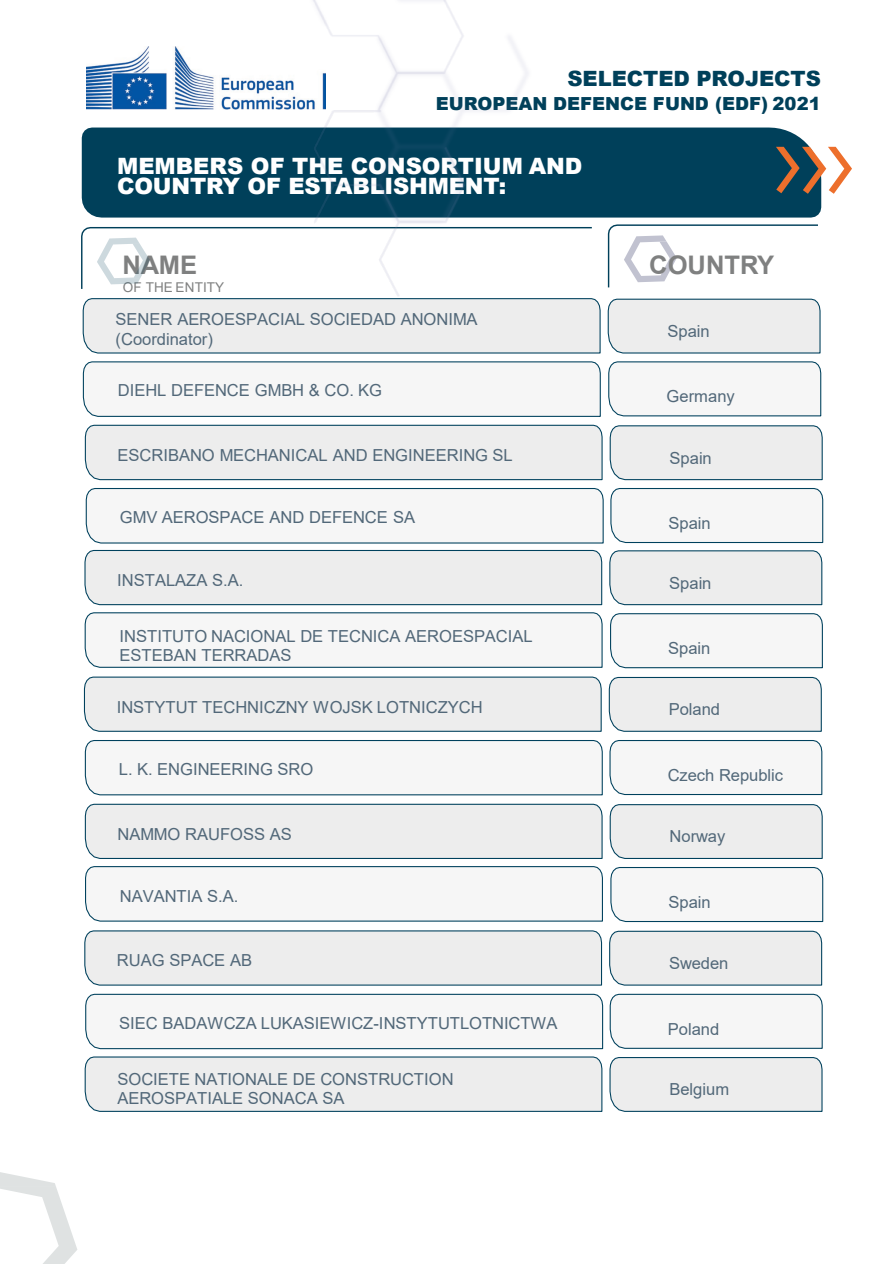
<style>
.page{position:relative;width:893px;height:1264px;background:#fff}
.page>*{position:absolute;margin:0;border:0;box-sizing:border-box;transform-origin:0 0}
.t1{font:700 25.5px "Arial";color:#7f8080}
.t2{font:900 22.5px/19.5px "Arial";color:#fff}
.t3{font:900 21px "Arial";letter-spacing:-.005em;color:#00405a}
.t4{font:900 18px "Arial";color:#00405a}
.t5{font:16.5px/19.8px "Arial";letter-spacing:-.005em;color:#526879}
.t6{font:13.5px "Arial";letter-spacing:.01em;color:#7f8080}
</style>
<div class="page">
<div style="left:82px;top:127px;width:739px;height:90px;background:#00405a"></div>
<svg style="left:608px;top:361px;width:213px;height:56px"></svg>
<svg style="left:607px;top:298px;width:214px;height:56px;background:#e2e5e7"></svg>
<svg style="left:82px;top:361px;width:519px;height:56px"></svg>
<svg style="left:82px;top:298px;width:519px;height:56px;background:#e3e5e7"></svg>
<svg style="left:607px;top:224px;width:211px;height:64px"></svg>
<svg style="left:81px;top:227px;width:511px;height:62px"></svg>
<svg style="left:775px;top:147px;width:77px;height:47px"></svg>
<svg style="left:0;top:1172px;width:77px;height:91px"></svg>
<img style="left:86px;top:46px;width:171px;height:63px">
<svg style="left:609px;top:425px;width:214px;height:55px;background:#e3e6e7"></svg>
<div style="left:84px;top:424px;width:519px;height:56px;background:#ededed"></div>
<svg style="left:610px;top:613px;width:213px;height:55px"></svg>
<svg style="left:84px;top:612px;width:519px;height:56px"></svg>
<svg style="left:84px;top:488px;width:739px;height:117px"></svg>
<svg style="left:609px;top:740px;width:213px;height:55px"></svg>
<svg style="left:608px;top:676px;width:214px;height:56px;background:#e3e6e7"></svg>
<div style="left:84px;top:740px;width:519px;height:55px;background:#f6f6f6"></div>
<svg style="left:83px;top:676px;width:519px;height:56px;background:#e3e6e7"></svg>
<img style="left:257px;top:0;width:326px;height:296px">
<svg style="left:610px;top:867px;width:213px;height:55px"></svg>
<svg style="left:609px;top:804px;width:214px;height:55px;background:#e2e5e6"></svg>
<svg style="left:85px;top:866px;width:518px;height:56px"></svg>
<svg style="left:84px;top:803px;width:519px;height:56px;background:#e3e6e7"></svg>
<svg style="left:609px;top:993px;width:214px;height:56px"></svg>
<svg style="left:609px;top:930px;width:213px;height:55px;background:#e4e7e8"></svg>
<div style="left:85px;top:993px;width:518px;height:56px;background:#f6f6f6"></div>
<div style="left:84px;top:930px;width:518px;height:55px;background:#ededed"></div>
<svg style="left:609px;top:1057px;width:214px;height:55px;background:#e2e5e6"></svg>
<svg style="left:84px;top:1056px;width:519px;height:56px;background:#e3e5e7"></svg>
<p class="t3" style="left:567px;top:63px;width:255px">SELECTED PROJECTS</p>
<p class="t4" style="left:436px;top:90px;width:386px">EUROPEAN DEFENCE FUND (EDF) 2021</p>
<h2 class="t2" style="left:117px;top:156px;width:466px">MEMBERS OF THE CONSORTIUM AND<br>COUNTRY OF ESTABLISHMENT:</h2>
<h1 class="t1" style="left:122px;top:247px;width:76px">NAME</h1>
<p class="t6" style="left:123px;top:277px;width:103px">OF THE ENTITY</p>
<p class="t5" style="left:116px;top:309px;width:363px">SENER AEROESPACIAL SOCIEDAD ANONIMA (Coordinator)</p>
<h1 class="t1" style="left:649px;top:247px;width:126px">COUNTRY</h1>
<p class="t5" style="left:667px;top:321px;width:44px">Spain</p>
<p class="t5" style="left:118px;top:380px;width:266px">DIEHL DEFENCE GMBH &amp; CO. KG</p>
<p class="t5" style="left:666px;top:386px;width:70px">Germany</p>
<p class="t5" style="left:118px;top:445px;width:396px">ESCRIBANO MECHANICAL AND ENGINEERING SL</p>
<p class="t5" style="left:669px;top:447px;width:44px">Spain</p>
<p class="t5" style="left:120px;top:507px;width:297px">GMV AEROSPACE AND DEFENCE SA</p>
<p class="t5" style="left:668px;top:513px;width:44px">Spain</p>
<p class="t5" style="left:117px;top:570px;width:127px">INSTALAZA S.A.</p>
<p class="t5" style="left:669px;top:572px;width:44px">Spain</p>
<p class="t5" style="left:119px;top:625px;width:414px">INSTITUTO NACIONAL DE TECNICA AEROESPACIAL<br>ESTEBAN TERRADAS</p>
<p class="t5" style="left:668px;top:638px;width:44px">Spain</p>
<p class="t5" style="left:117px;top:696px;width:367px">INSTYTUT TECHNICZNY WOJSK LOTNICZYCH</p>
<p class="t5" style="left:668px;top:699px;width:53px">Poland</p>
<p class="t5" style="left:119px;top:759px;width:196px">L. K. ENGINEERING SRO</p>
<p class="t5" style="left:667px;top:764px;width:117px">Czech Republic</p>
<p class="t5" style="left:118px;top:823px;width:176px">NAMMO RAUFOSS AS</p>
<p class="t5" style="left:669px;top:826px;width:57px">Norway</p>
<p class="t5" style="left:120px;top:885px;width:120px">NAVANTIA S.A.</p>
<p class="t5" style="left:668px;top:891px;width:44px">Spain</p>
<p class="t5" style="left:117px;top:950px;width:137px">RUAG SPACE AB</p>
<p class="t5" style="left:669px;top:953px;width:61px">Sweden</p>
<p class="t5" style="left:119px;top:1012px;width:439px">SIEC BADAWCZA LUKASIEWICZ-INSTYTUTLOTNICTWA</p>
<p class="t5" style="left:668px;top:1018px;width:53px">Poland</p>
<p class="t5" style="left:117px;top:1068px;width:338px">SOCIETE NATIONALE DE CONSTRUCTION<br>AEROSPATIALE SONACA SA</p>
<p class="t5" style="left:669px;top:1079px;width:61px">Belgium</p>
</div>
